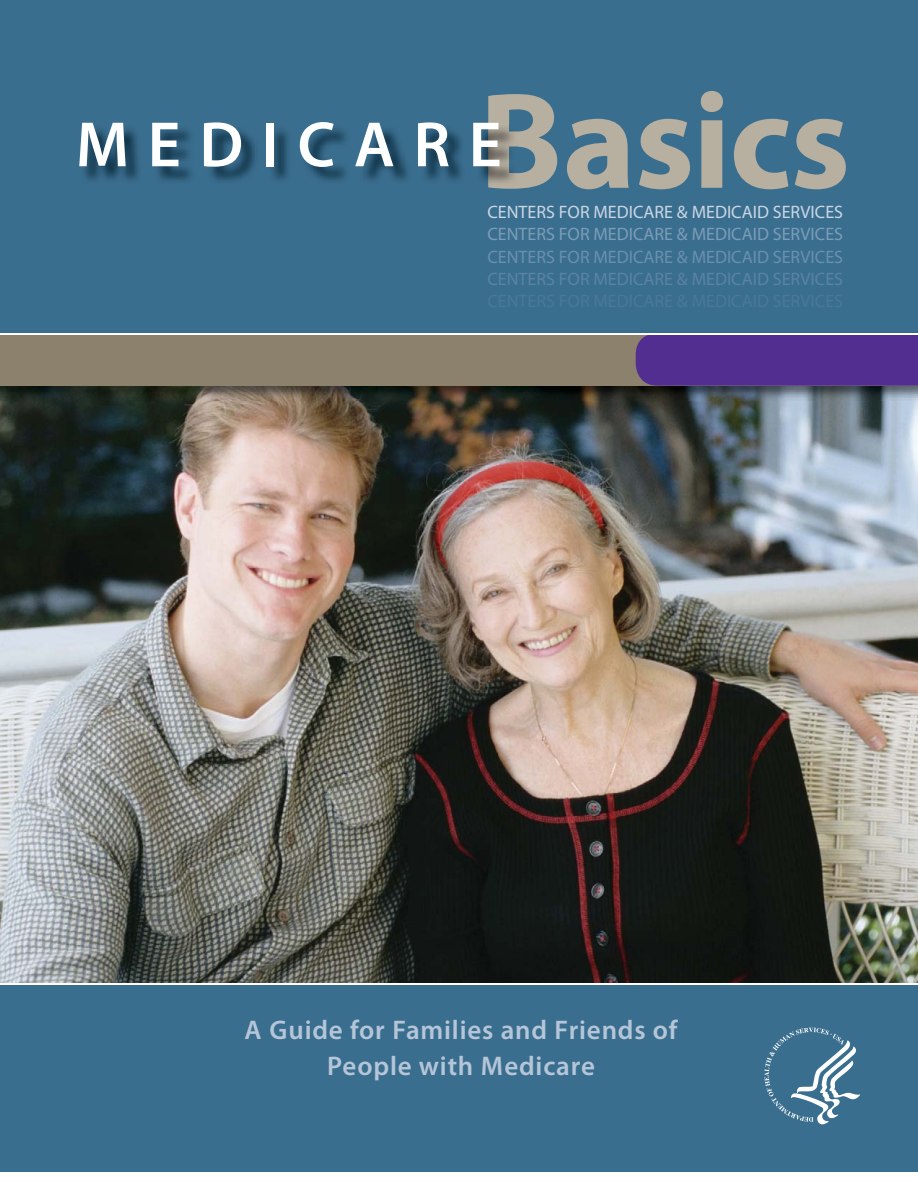
<style>
.page{position:relative;width:918px;height:1188px;background:#fff}
.page>*{position:absolute;margin:0;border:0;box-sizing:border-box;transform-origin:0 0}
.t1{font:600 64.5px "Myriad Pro";color:#fff}
.t2{font:600 27px/36px "Myriad Pro";letter-spacing:.03em;color:#b5c6d8;text-align:center}
.t3{font:18px "Myriad Pro";color:#cad6e3}
.t4{font:18px "Myriad Pro";color:#7c9cb7}
.t5{font:18px "Myriad Pro";color:#6a90ad}
.t6{font:18px "Myriad Pro";color:#5b83a2}
.s1{font-weight:700;font-size:138px;color:#b7af9f}
</style>
<div class="page">
<div style="left:0;top:0;width:918px;height:1172px;background:#3a6e8f"></div>
<img style="left:0;top:386px;width:918px;height:598px">
<div style="left:0;top:333px;width:918px;height:53px;background:#8b816d"></div>
<div style="left:636px;top:334px;width:282px;height:52px;background:#522e91"></div>
<img style="left:85px;top:128px;width:403px;height:53px">
<img style="left:488px;top:124px;width:30px;height:60px">
<svg style="left:764px;top:1028px;width:96px;height:96px"></svg>
<hr style="left:0;top:333px;width:918px;height:1px;background:#fff">
<hr style="left:0;top:984px;width:918px;height:1px;background:#fff">
<p class="t1" style="left:76px;top:120px;width:776px">M E D I C A R E<span class="s1">Basics</span></p>
<p class="t3" style="left:488px;top:205px;width:357px">CENTERS FOR MEDICARE &amp; MEDICAID SERVICES</p>
<p class="t4" style="left:488px;top:227px;width:357px">CENTERS FOR MEDICARE &amp; MEDICAID SERVICES</p>
<p class="t5" style="left:488px;top:250px;width:357px">CENTERS FOR MEDICARE &amp; MEDICAID SERVICES</p>
<p class="t6" style="left:488px;top:272px;width:357px">CENTERS FOR MEDICARE &amp; MEDICAID SERVICES</p>
<h1 class="t2" style="left:244px;top:1015px;width:435px">A Guide for Families and Friends of<br>People with Medicare</h1>
</div>
